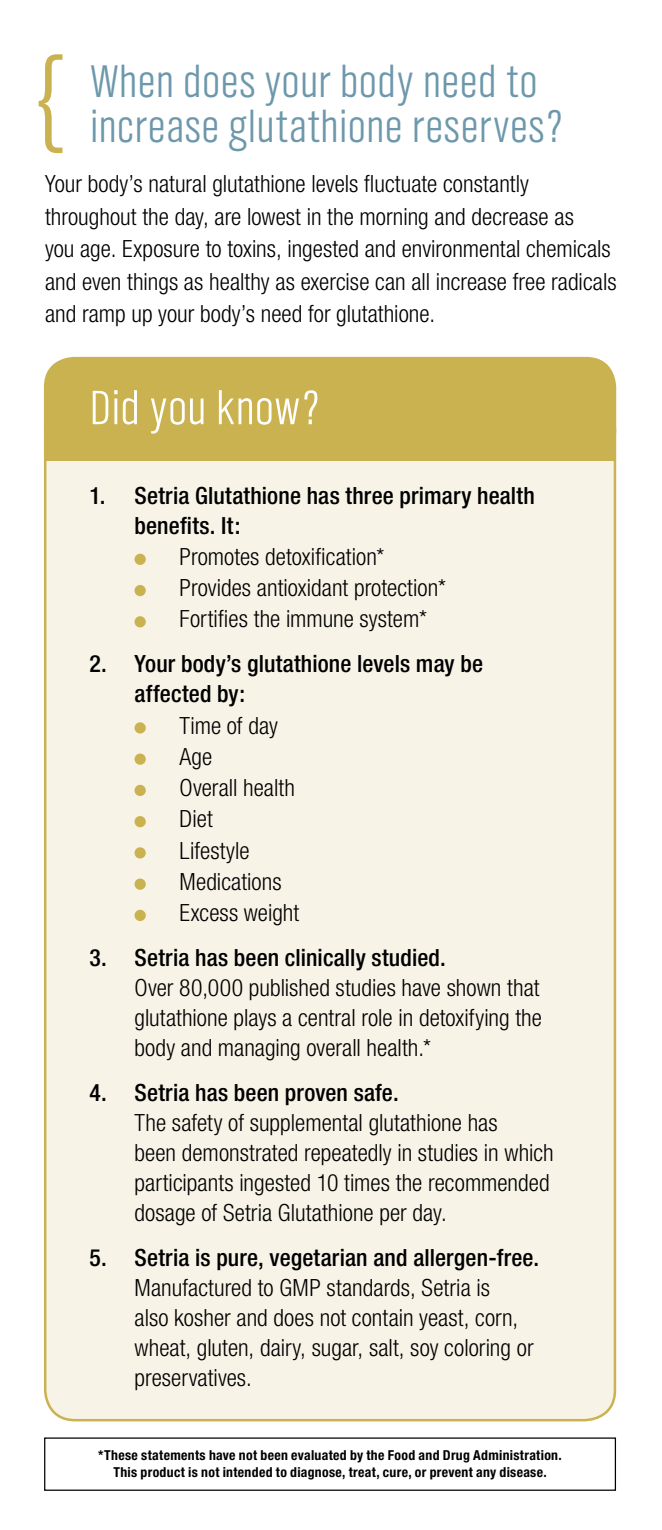
<style>
.page{position:relative;width:662px;height:1530px;background:#fff}
.page>*{position:absolute;margin:0;border:0;box-sizing:border-box;transform-origin:0 0}
.t1{font:300 condensed 110px "Helvetica Neue";color:#cab250}
.t2{font:300 50px "TV Nord Cond EF";letter-spacing:.005em;color:#fff}
.t3{font:300 47.5px/45px "TV Nord Cond EF";letter-spacing:.01em;color:#6d98ac}
.t4{font:300 condensed 23.75px/31.2px "Helvetica Neue";color:#000}
.t5{font:500 condensed 23.75px/30px "Helvetica Neue";letter-spacing:.01em;color:#000}
.t6{font:700 condensed 13.75px/17.5px "Helvetica Neue";letter-spacing:.025em;color:#000;text-align:center}
</style>
<div class="page">
<div style="left:45px;top:399px;width:570px;height:1021px;background:#f7f3e7;border-radius:30px"></div>
<div style="left:44px;top:357px;width:572px;height:103px;background:#cab250;border-radius:30px"></div>
<div style="left:45px;top:417px;width:570px;height:44px;background:#cab250"></div>
<div style="left:134px;top:554px;width:12px;height:11px;background:#cab250;border-radius:50%"></div>
<div style="left:134px;top:585px;width:12px;height:11px;background:#cab250;border-radius:50%"></div>
<div style="left:134px;top:616px;width:12px;height:11px;background:#cab250;border-radius:50%"></div>
<div style="left:134px;top:722px;width:12px;height:12px;background:#cab250;border-radius:50%"></div>
<div style="left:134px;top:754px;width:12px;height:11px;background:#cab250;border-radius:50%"></div>
<div style="left:134px;top:785px;width:12px;height:11px;background:#cab250;border-radius:50%"></div>
<div style="left:134px;top:816px;width:12px;height:11px;background:#cab250;border-radius:50%"></div>
<div style="left:134px;top:847px;width:12px;height:12px;background:#cab250;border-radius:50%"></div>
<div style="left:134px;top:879px;width:12px;height:11px;background:#cab250;border-radius:50%"></div>
<div style="left:134px;top:910px;width:12px;height:11px;background:#cab250;border-radius:50%"></div>
<div style="left:44px;top:1437px;width:572px;height:54px;border:1px solid #000"></div>
<h1 class="t1" style="left:35px;top:31px;width:28px">{</h1>
<h3 class="t3" style="left:90px;top:59px;width:474px">When does your body need to increase glutathione reserves?</h3>
<p class="t4" style="left:45px;top:168px;width:573px;line-height:32.5px">Your body’s natural glutathione levels fluctuate constantly throughout the day, are lowest in the morning and decrease as<br>you age. Exposure to toxins, ingested and environmental chemicals and even things as healthy as exercise can all increase free radicals and ramp up your body’s need for glutathione.</p>
<h2 class="t2" style="left:89px;top:382px;width:231px">Did you know?</h2>
<p class="t5" style="left:134px;top:480px;width:401px;text-indent:-45px">1. Setria Glutathione has three primary health benefits. It:</p>
<p class="t4" style="left:179px;top:541px;width:268px">Promotes detoxification*<br>Provides antioxidant protection*<br>Fortifies the immune system*</p>
<p class="t5" style="left:134px;top:649px;width:350px;text-indent:-45px">2. Your body’s glutathione levels may be affected by:</p>
<p class="t4" style="left:179px;top:709px;width:121px">Time of day<br>Age<br>Overall health<br>Diet<br>Lifestyle<br>Medications<br>Excess weight</p>
<p class="t5" style="left:89px;top:942px;width:358px">3. Setria has been clinically studied.</p>
<p class="t4" style="left:134px;top:972px;width:409px;line-height:30px;text-align:justify">Over 80,000 published studies have shown that glutathione plays a central role in detoxifying the body and managing overall health.*</p>
<p class="t5" style="left:89px;top:1077px;width:310px">4. Setria has been proven safe.</p>
<p class="t4" style="left:134px;top:1107px;width:420px;line-height:30px">The safety of supplemental glutathione has<br>been demonstrated repeatedly in studies in which participants ingested 10 times the recommended dosage of Setria Glutathione per day.</p>
<p class="t5" style="left:89px;top:1242px;width:451px">5. Setria is pure, vegetarian and allergen-free.</p>
<p class="t4" style="left:134px;top:1272px;width:400px;line-height:30px">Manufactured to GMP standards, Setria is<br>also kosher and does not contain yeast, corn, wheat, gluten, dairy, sugar, salt, soy coloring or preservatives.</p>
<p class="t6" style="left:98px;top:1446px;width:465px">*These statements have not been evaluated by the Food and Drug Administration.<br>This product is not intended to diagnose, treat, cure, or prevent any disease.</p>
</div>
